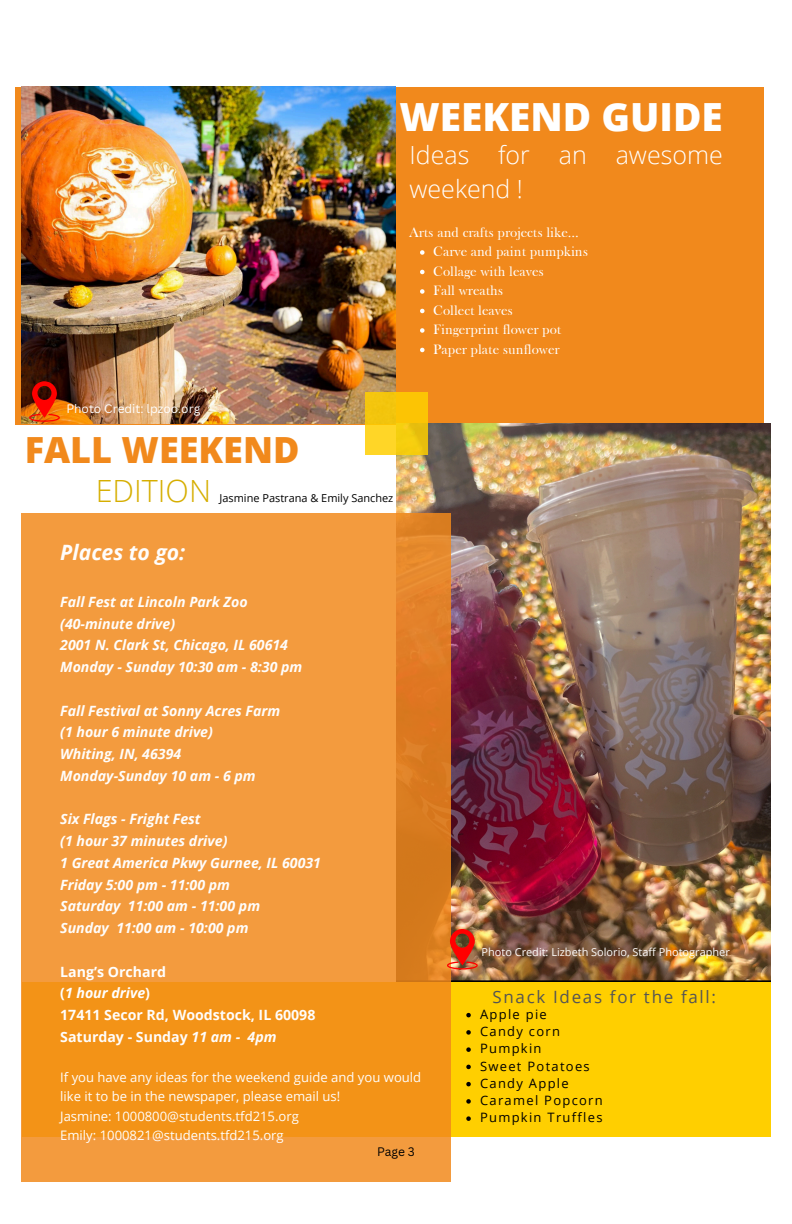
<style>
.page{position:relative;width:792px;height:1224px;background:#fff}
.page>*{position:absolute;margin:0;border:0;box-sizing:border-box;transform-origin:0 0}
.t1{font:800 38.8px "Open Sans";color:#fff}
.t2{font:800 36px "Open Sans";color:#f1891c}
.t3{font:300 30.6px "Open Sans";color:#d6ae00}
.t4{font:300 25px/34.5px "Open Sans";color:#fff}
.t5{font:italic 700 21.2px "Open Sans";color:#fffdfb}
.t6{font:17px "Open Sans";letter-spacing:.1em;color:#545454}
.t7{font:italic 700 14.2px/21.8px "Open Sans";color:#fffdfb}
.t8{font:700 14.2px/21.8px "Open Sans";color:#fffdfb}
.t9{font:14px "Frys Baskerville BT";color:#fff}
.t10{font:13.1px/19.5px "Open Sans";color:#fffdfb}
.t11{font:13px "Open Sans";letter-spacing:.1em;color:#000}
.t12{font:12px "Canva Sans";color:#fff}
.t13{font:12px "Canva Sans";color:#000}
.t14{font:11px "Open Sans";color:#fffdfb}
.t15{font:11px "Open Sans";color:#000}
.s1{color:#fff}
.s2{font-style:italic;color:#fff}
.s3{font-style:italic}
</style>
<div class="page">
<div style="left:15px;top:87px;width:749px;height:337px;background:#f1891c"></div>
<img style="left:22px;top:86px;width:374px;height:338px">
<img style="left:396px;top:424px;width:374px;height:558px">
<div style="left:22px;top:982px;width:749px;height:155px;background:#ffcf00"></div>
<svg style="left:22px;top:513px;width:429px;height:669px;background:#f09632"></svg>
<svg style="left:420px;top:250px;width:5px;height:5px"></svg>
<svg style="left:420px;top:270px;width:5px;height:4px"></svg>
<svg style="left:420px;top:289px;width:5px;height:5px"></svg>
<svg style="left:420px;top:309px;width:5px;height:4px"></svg>
<svg style="left:420px;top:328px;width:5px;height:5px"></svg>
<svg style="left:420px;top:348px;width:5px;height:4px"></svg>
<svg style="left:365px;top:393px;width:63px;height:62px;background:#f7c911"></svg>
<svg style="left:447px;top:929px;width:31px;height:41px"></svg>
<svg style="left:466px;top:1013px;width:5px;height:4px"></svg>
<svg style="left:466px;top:1030px;width:5px;height:5px"></svg>
<svg style="left:466px;top:1047px;width:5px;height:5px"></svg>
<svg style="left:466px;top:1065px;width:5px;height:4px"></svg>
<svg style="left:466px;top:1082px;width:5px;height:4px"></svg>
<svg style="left:466px;top:1099px;width:5px;height:5px"></svg>
<svg style="left:466px;top:1116px;width:5px;height:5px"></svg>
<svg style="left:29px;top:381px;width:31px;height:41px"></svg>
<p class="t12" style="left:66px;top:400px;width:135px">Photo Credit: lpzoo.org</p>
<p class="t1" style="left:399px;top:89px;width:325px">WEEKEND GUIDE</p>
<h1 class="t4" style="left:410px;top:137px;width:315px">Ideas for an awesome weekend !</h1>
<h3 class="t9" style="left:410px;top:223px;width:171px">Arts and crafts projects like...</h3>
<p class="t9" style="left:433px;top:243px;width:156px">Carve and paint pumpkins</p>
<p class="t9" style="left:433px;top:262px;width:112px">Collage with leaves</p>
<p class="t9" style="left:433px;top:282px;width:72px">Fall wreaths</p>
<p class="t9" style="left:433px;top:301px;width:81px">Collect leaves</p>
<p class="t9" style="left:433px;top:321px;width:130px">Fingerprint flower pot</p>
<p class="t9" style="left:433px;top:340px;width:128px">Paper plate sunflower</p>
<h6 class="t2" style="left:25px;top:425px;width:276px">FALL WEEKEND</h6>
<h6 class="t3" style="left:96px;top:469px;width:117px">EDITION</h6>
<p class="t15" style="left:220px;top:490px;width:175px">Jasmine Pastrana &amp; Emily Sanchez</p>
<p class="t5" style="left:60px;top:538px;width:127px">Places to go:</p>
<p class="t7" style="left:60px;top:591px;width:244px">Fall Fest at Lincoln Park Zoo (40-minute drive)<br>2001 N. Clark St, Chicago, IL 60614<br>Monday - Sunday 10:30 am - 8:30 pm</p>
<p class="t7" style="left:60px;top:699px;width:222px">Fall Festival at Sonny Acres Farm (1 hour 6 minute drive)<br>Whiting, IN, 46394<br>Monday-Sunday 10 am - 6 pm</p>
<h1 class="t7" style="left:60px;top:808px;width:262px">Six Flags - Fright Fest<br>(1 hour 37 minutes drive)<br>1 Great America Pkwy Gurnee, IL 60031<br>Friday 5:00 pm - 11:00 pm<br>Saturday 11:00 am - 11:00 pm<br>Sunday 11:00 am - 10:00 pm</h1>
<h2 class="t8" style="left:60px;top:960px;width:257px"><span class="s1">Lang’s Orchard<br>(</span><span class="s2">1 hour drive</span><span class="s1">)<br></span>17411 Secor Rd, Woodstock, IL 60098<br>Saturday - Sunday <span class="s3">11 am - 4pm</span></h2>
<p class="t10" style="left:60px;top:1067px;width:363px">If you have any ideas for the weekend guide and you would like it to be in the newspaper, please email us!</p>
<p class="t10" style="left:60px;top:1106px;width:240px">Jasmine: 1000800@students.tfd215.org</p>
<h4 class="t10" style="left:60px;top:1125px;width:225px">Emily: 1000821@students.tfd215.org</h4>
<p class="t13" style="left:377px;top:1144px;width:39px">Page 3</p>
<h6 class="t14" style="left:482px;top:944px;width:250px">Photo Credit: Lizbeth Solorio, Staff Photographer</h6>
<p class="t6" style="left:493px;top:985px;width:225px">Snack Ideas for the fall:</p>
<h6 class="t11" style="left:480px;top:1005px;width:68px">Apple pie</h6>
<p class="t11" style="left:480px;top:1022px;width:82px">Candy corn</p>
<p class="t11" style="left:480px;top:1040px;width:63px">Pumpkin</p>
<p class="t11" style="left:480px;top:1057px;width:111px">Sweet Potatoes</p>
<p class="t11" style="left:480px;top:1074px;width:90px">Candy Apple</p>
<p class="t11" style="left:480px;top:1091px;width:124px">Caramel Popcorn</p>
<h5 class="t11" style="left:480px;top:1109px;width:124px">Pumpkin Truffles</h5>
</div>
